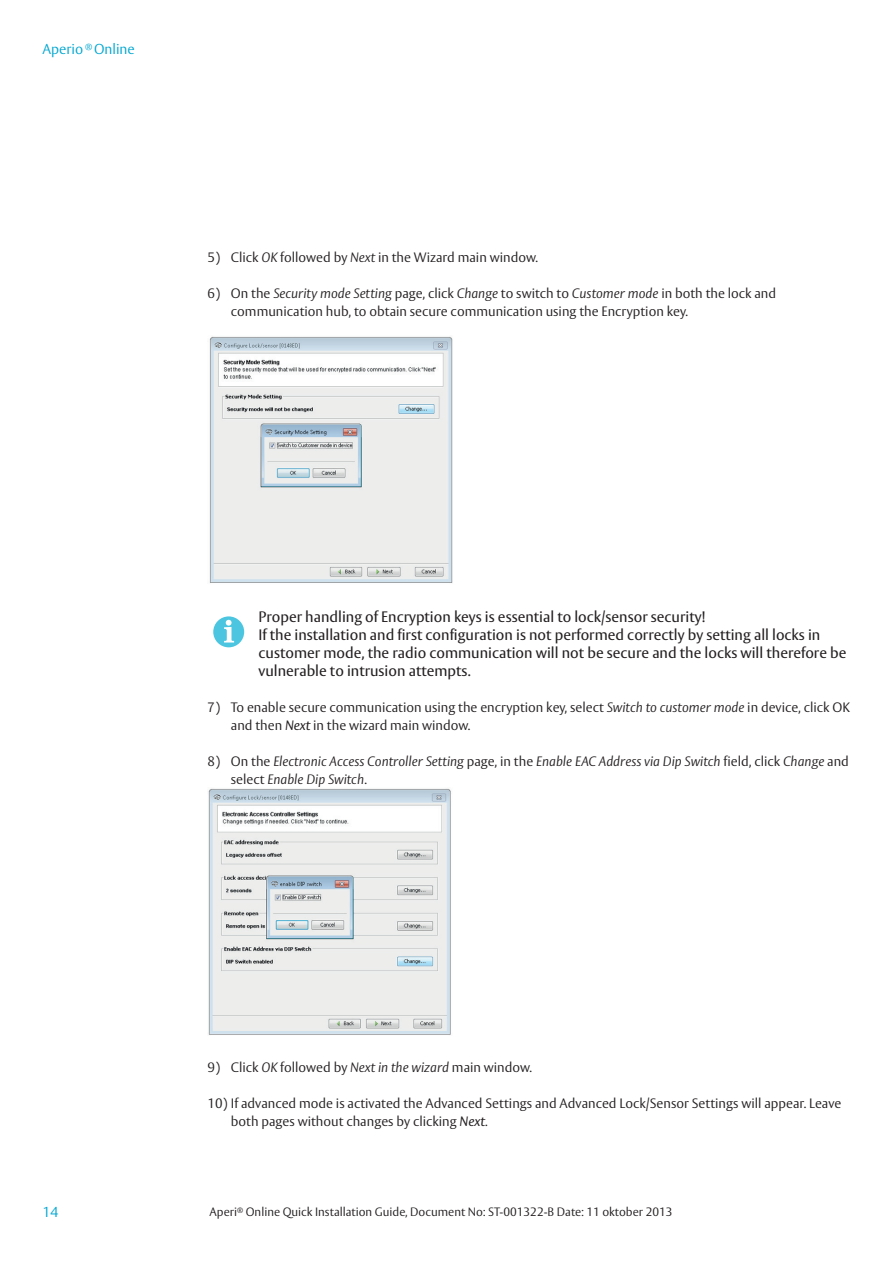
<style>
.page{position:relative;width:893px;height:1263px;background:#fff}
.page>*{position:absolute;margin:0;border:0;box-sizing:border-box;transform-origin:0 0}
.t1{font:15px/18px "ASSA Vesta";color:#231f20}
.t2{font:300 14.25px "ASSA Vesta";color:#00a7d1}
.t3{font:300 13.5px/18px "ASSA Vesta";color:#231f20}
.t4{font:italic 300 13.5px/18px "ASSA Vesta";color:#231f20}
.t5{font:300 12px "ASSA Vesta";color:#231f20}
.s1{font-style:italic}
.s2{font-weight:400;font-style:italic}
.s3{font-style:normal}
</style>
<div class="page">
<img style="left:209px;top:336px;width:244px;height:247px">
<div style="left:213px;top:616px;width:31px;height:31px;background:#4cc6e0;border-radius:50%"></div>
<svg style="left:224px;top:620px;width:10px;height:22px"></svg>
<img style="left:208px;top:788px;width:243px;height:247px">
<p class="t2" style="left:43px;top:40px;width:94px">Aperio <sup>®</sup> Online</p>
<p class="t3" style="left:207px;top:248px;width:332px">5) Click <span class="s1">OK</span> followed by <span class="s1">Next</span> in the Wizard main window.</p>
<p class="t3" style="left:231px;top:284px;width:547px;text-indent:-23px">6) On the <span class="s1">Security mode Setting</span> page, click <span class="s1">Change</span> to switch to <span class="s1">Customer mode</span> in both the lock and communication hub, to obtain secure communication using the Encryption key.</p>
<p class="t2" style="left:43px;top:1203px;width:17px">14</p>
<p class="t1" style="left:259px;top:608px;width:589px">Proper handling of Encryption keys is essential to lock/sensor security!<br>If the installation and first configuration is not performed correctly by setting all locks in customer mode, the radio communication will not be secure and the locks will therefore be vulnerable to intrusion attempts.</p>
<p class="t3" style="left:231px;top:698px;width:621px;text-indent:-23px">7) To enable secure communication using the encryption key, select <span class="s1">Switch to customer mode</span> in device, click OK and then <span class="s2">Next</span> in the wizard main window.</p>
<p class="t4" style="left:231px;top:752px;width:620px;text-indent:-23px"><span class="s3">8) On the</span> Electronic Access Controller Setting <span class="s3">page, in the</span> Enable EAC Address via Dip Switch <span class="s3">field, click</span> Change <span class="s3">and select</span> Enable Dip Switch<span class="s3">.</span></p>
<p class="t3" style="left:207px;top:1058px;width:326px">9) Click <span class="s1">OK</span> followed by <span class="s1">Next in the wizard</span> main window.</p>
<p class="t3" style="left:231px;top:1094px;width:612px;text-indent:-23px">10) If advanced mode is activated the Advanced Settings and Advanced Lock/Sensor Settings will appear. Leave both pages without changes by clicking <span class="s2">Next</span>.</p>
<p class="t5" style="left:210px;top:1204px;width:464px">Aperi<sup>®</sup> Online Quick Installation Guide, Document No: ST-001322-B Date: 11 oktober 2013</p>
</div>
